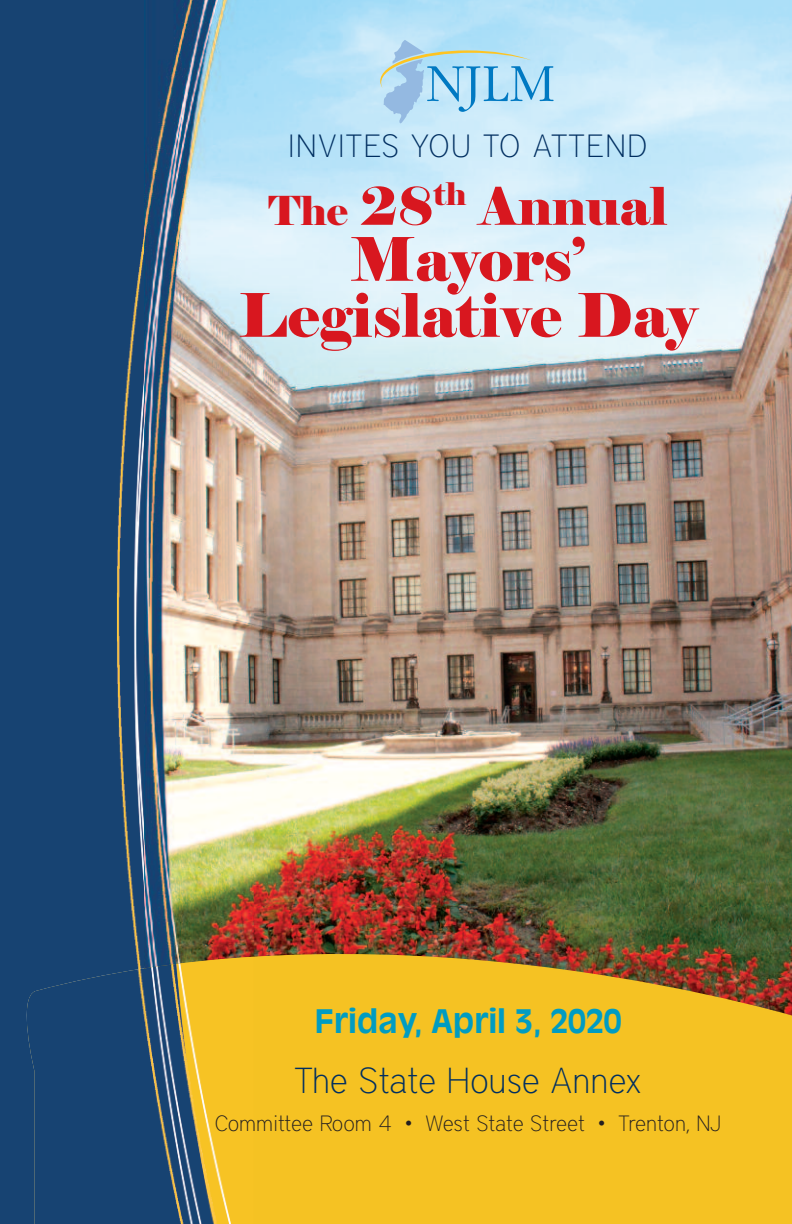
<style>
.page{position:relative;width:792px;height:1224px;background:#fff}
.page>*{position:absolute;margin:0;border:0;box-sizing:border-box;transform-origin:0 0}
.t1{font:60px/56px "Elephant";color:#d8171f;text-align:center}
.t2{font:52px "Elephant";color:#d8171f}
.t3{font:100 36px "District";color:#002e60}
.t4{font:100 32px "District";letter-spacing:.05em;color:#002e60}
.t5{font:700 32px "Antique Olive";color:#009cc2}
.t6{font:100 22px "District";letter-spacing:-.01em;color:#231f20}
.s1{font-size:40px}
</style>
<div class="page">
<img style="left:254px;top:0;width:538px;height:893px">
<img style="left:254px;top:893px;width:538px;height:331px">
<svg style="left:380px;top:40px;width:174px;height:84px;background:#add7ec"></svg>
<div style="left:0;top:0;width:144px;height:1224px;background:#174372"></div>
<img style="left:144px;top:0;width:110px;height:957px">
<img style="left:27px;top:957px;width:227px;height:267px">
<h3 class="t4" style="left:289px;top:134px;width:360px">INVITES YOU TO ATTEND</h3>
<h2 class="t2" style="left:269px;top:174px;width:400px"><span class="s1">The</span> 28<sup>th</sup> Annual</h2>
<h1 class="t1" style="left:239px;top:232px;width:460px">Mayors’<br>Legislative Day</h1>
<h3 class="t5" style="left:314px;top:1009px;width:309px">Friday, April 3, 2020</h3>
<h3 class="t3" style="left:295px;top:1068px;width:348px">The State House Annex</h3>
<p class="t6" style="left:215px;top:1116px;width:508px">Committee Room 4 • West State Street • Trenton, NJ</p>
</div>
